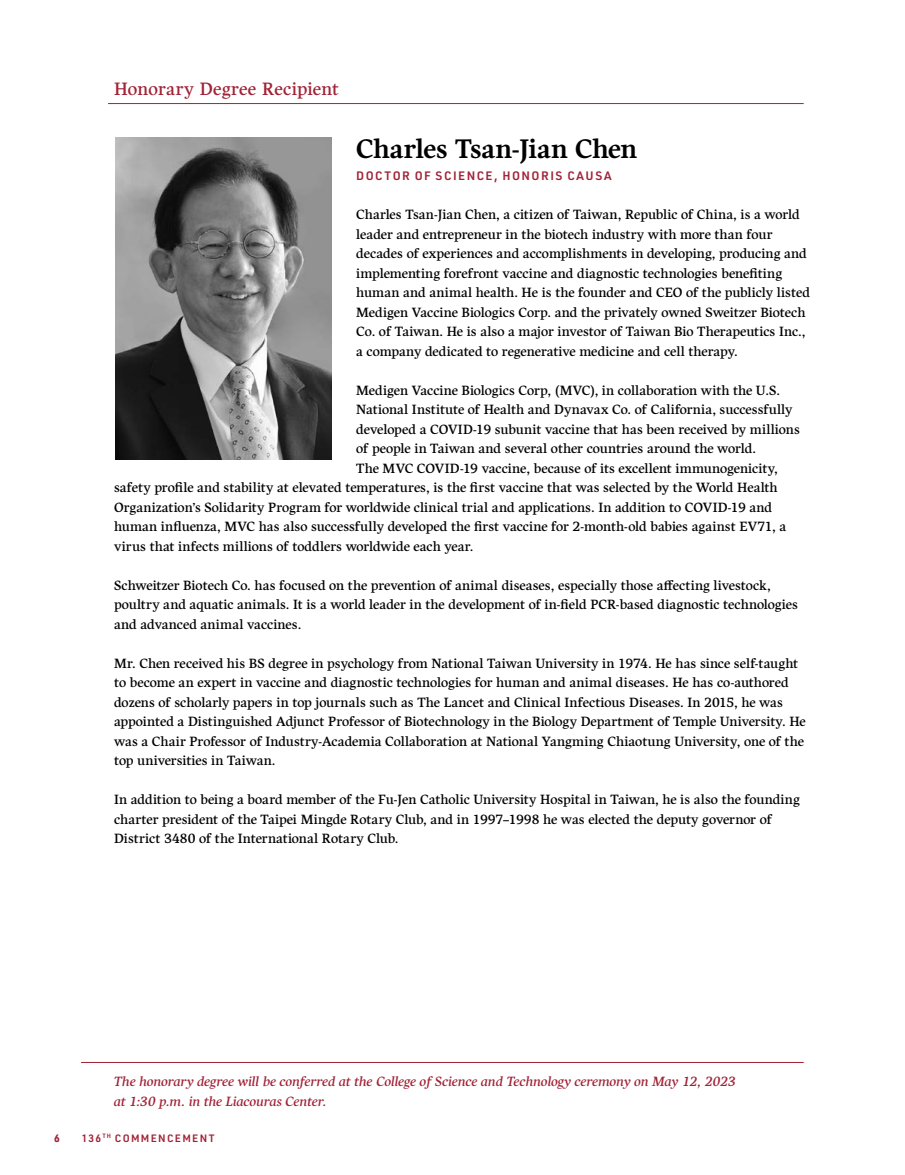
<style>
.page{position:relative;width:905px;height:1175px;background:#fff}
.page>*{position:absolute;margin:0;border:0;box-sizing:border-box;transform-origin:0 0}
.School_College{font:700 27px "Harfang";letter-spacing:-.01em;color:#000}
.Degree{font:18px "Harfang";letter-spacing:.01em;color:#a12236}
.Listings{font:13.5px/19.5px "Harfang";color:#000}
.Listings-2{font:italic 13.5px/19.5px "Harfang";letter-spacing:-.005em;color:#a12236}
.Listings-3{font:600 12px "URWDIN";letter-spacing:.125em;color:#a12236}
.t1{font:600 10.5px "URWDIN";letter-spacing:.125em;color:#a12236}
.t2{font:700 10.5px "URWDIN";color:#a12236}
</style>
<div class="page">
<hr style="left:108px;top:103px;width:695px;height:1px;background:#a12236">
<hr style="left:81px;top:1062px;width:722px;height:1px;background:#a12236">
<img style="left:115px;top:137px;width:216px;height:322px">
<h2 class="Degree" style="left:114px;top:78px;width:226px">Honorary Degree Recipient</h2>
<h1 class="School_College" style="left:356px;top:133px;width:282px">Charles Tsan-Jian Chen</h1>
<p class="Listings-3" style="left:356px;top:168px;width:257px">DOCTOR OF SCIENCE, HONORIS CAUSA</p>
<p class="Listings" style="left:356px;top:205px;width:455px">Charles Tsan-Jian Chen, a citizen of Taiwan, Republic of China, is a world leader and entrepreneur in the biotech industry with more than four decades of experiences and accomplishments in developing, producing and implementing forefront vaccine and diagnostic technologies benefiting human and animal health. He is the founder and CEO of the publicly listed Medigen Vaccine Biologics Corp. and the privately owned Sweitzer Biotech Co. of Taiwan. He is also a major investor of Taiwan Bio Therapeutics Inc., a company dedicated to regenerative medicine and cell therapy.</p>
<p class="Listings" style="left:356px;top:380px;width:425px">Medigen Vaccine Biologics Corp, (MVC), in collaboration with the U.S.</p>
<p class="Listings" style="left:356px;top:400px;width:438px">National Institute of Health and Dynavax Co. of California, successfully</p>
<p class="Listings" style="left:356px;top:419px;width:445px">developed a COVID-19 subunit vaccine that has been received by millions</p>
<p class="Listings" style="left:356px;top:439px;width:401px">of people in Taiwan and several other countries around the world.</p>
<p class="Listings" style="left:356px;top:458px;width:423px">The MVC COVID-19 vaccine, because of its excellent immunogenicity,</p>
<p class="Listings" style="left:114px;top:478px;width:665px">safety profile and stability at elevated temperatures, is the first vaccine that was selected by the World Health</p>
<p class="Listings" style="left:114px;top:497px;width:659px">Organization’s Solidarity Program for worldwide clinical trial and applications. In addition to COVID-19 and</p>
<p class="Listings" style="left:114px;top:517px;width:673px">human influenza, MVC has also successfully developed the first vaccine for 2-month-old babies against EV71, a</p>
<p class="Listings" style="left:114px;top:536px;width:361px">virus that infects millions of toddlers worldwide each year.</p>
<p class="Listings" style="left:114px;top:575px;width:685px">Schweitzer Biotech Co. has focused on the prevention of animal diseases, especially those affecting livestock, poultry and aquatic animals. It is a world leader in the development of in-field PCR-based diagnostic technologies and advanced animal vaccines.</p>
<p class="Listings" style="left:114px;top:653px;width:693px">Mr. Chen received his BS degree in psychology from National Taiwan University in 1974. He has since self-taught to become an expert in vaccine and diagnostic technologies for human and animal diseases. He has co-authored dozens of scholarly papers in top journals such as The Lancet and Clinical Infectious Diseases. In 2015, he was appointed a Distinguished Adjunct Professor of Biotechnology in the Biology Department of Temple University. He was a Chair Professor of Industry-Academia Collaboration at National Yangming Chiaotung University, one of the top universities in Taiwan.</p>
<p class="Listings" style="left:114px;top:790px;width:687px">In addition to being a board member of the Fu-Jen Catholic University Hospital in Taiwan, he is also the founding charter president of the Taipei Mingde Rotary Club, and in 1997–1998 he was elected the deputy governor of<br>District 3480 of the International Rotary Club.</p>
<p class="Listings-2" style="left:114px;top:1072px;width:623px">The honorary degree will be conferred at the College of Science and Technology ceremony on May 12, 2023 at 1:30 p.m. in the Liacouras Center.</p>
<p class="t2" style="left:54px;top:1131px;width:7px">6</p>
<p class="t1" style="left:82px;top:1131px;width:134px">136<sup>TH</sup> COMMENCEMENT</p>
</div>
